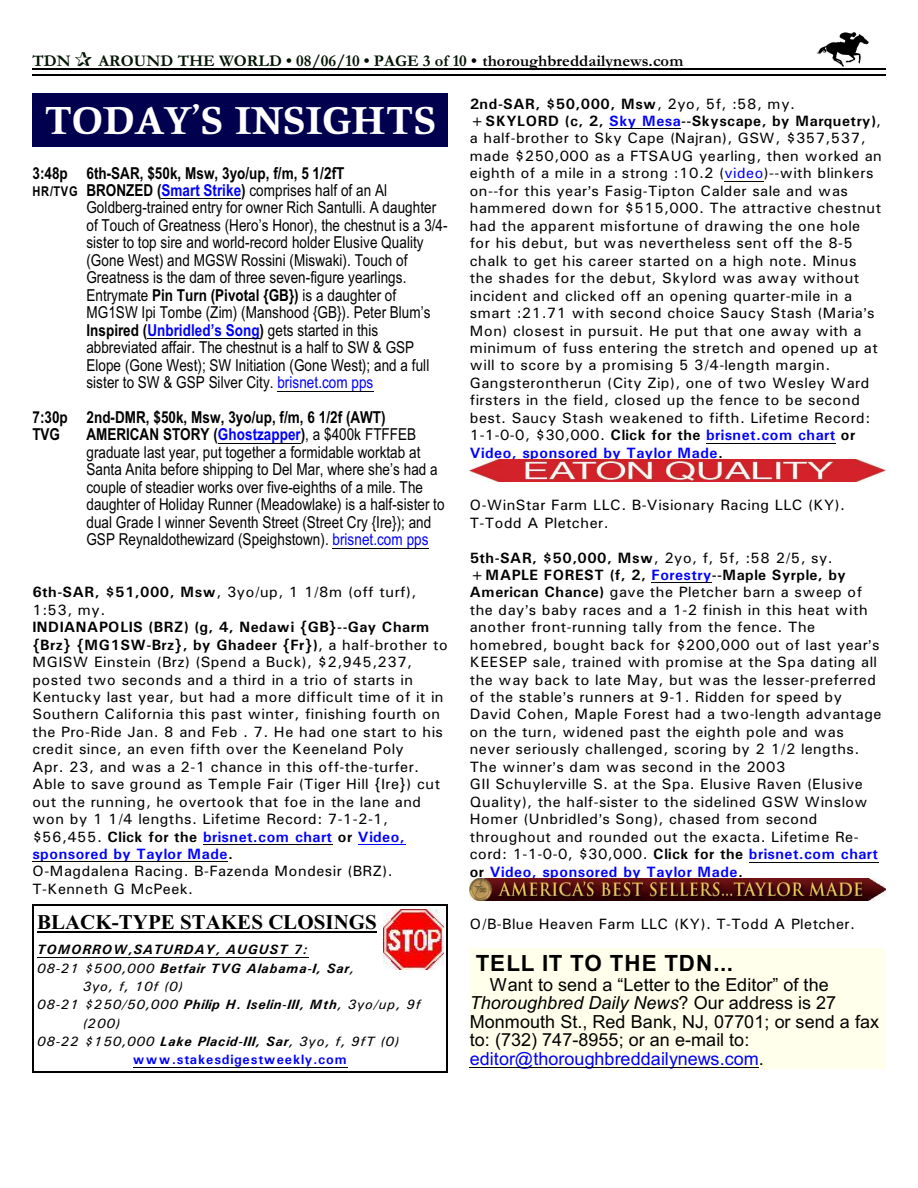
<style>
.page{position:relative;width:918px;height:1188px;background:#fff}
.page>*{position:absolute;margin:0;border:0;box-sizing:border-box;transform-origin:0 0}
.t1{font:700 48px "Oldstyle";color:#fff}
.t2{font:700 22.35px "Arial";letter-spacing:.04em;color:#000}
.t3{font:700 21px "Times New Roman";letter-spacing:.005em;color:#000}
.t4{font:18px/18.6px "Arial";letter-spacing:.005em;color:#000}
.t5{font:16.5px/17.4px "Arial Narrow";letter-spacing:.005em;color:#000}
.t6{font:700 16.5px/17.4px "Arial Narrow";letter-spacing:.005em;color:#000}
.t7{font:700 16.5px "Garamond";color:#001400}
.t8{font:15px/17.4px "Univers";letter-spacing:.03em;color:#000}
.t9{font:italic 13.5px "Univers";letter-spacing:.065em;color:#000}
.t10{font:italic 700 13.5px "Univers";letter-spacing:.065em;color:#000}
.t11{font:700 13.5px "Univers";letter-spacing:.065em;color:#00f}
.s1{color:#000}
.s2{font-weight:700;font-size:13.5px}
.s3{font-weight:700}
.s4{font-weight:700;color:#00f}
.s5{color:#00f}
.s6{font-weight:400}
.s7{font-style:italic}
</style>
<div class="page">
<img style="left:817px;top:32px;width:51px;height:34px">
<hr style="left:32px;top:68px;width:853px;height:1px;background:#000">
<hr style="left:32px;top:75px;width:853px;height:1px;background:#000">
<hr style="left:161px;top:199px;width:80px;height:1px;background:#000">
<hr style="left:147px;top:338px;width:113px;height:1px;background:#000">
<hr style="left:277px;top:391px;width:97px;height:1px;background:#000">
<hr style="left:218px;top:443px;width:83px;height:1px;background:#000">
<hr style="left:332px;top:548px;width:97px;height:1px;background:#000">
<div style="left:32px;top:93px;width:416px;height:54px;background:#00004f"></div>
<img style="left:383px;top:909px;width:60px;height:60px">
<hr style="left:37px;top:932px;width:340px;height:1px;background:#000">
<hr style="left:37px;top:957px;width:271px;height:1px;background:#000">
<hr style="left:133px;top:1067px;width:215px;height:1px;background:#000">
<hr style="left:32px;top:904px;width:2px;height:168px;background:#000">
<hr style="left:447px;top:904px;width:1px;height:168px;background:#000">
<hr style="left:32px;top:904px;width:416px;height:1px;background:#000">
<hr style="left:32px;top:1071px;width:416px;height:2px;background:#000">
<div style="left:470px;top:948px;width:415px;height:121px;background:#ffffeb"></div>
<hr style="left:470px;top:1067px;width:289px;height:1px;background:#000">
<hr style="left:203px;top:844px;width:130px;height:1px;background:#000">
<hr style="left:358px;top:844px;width:47px;height:1px;background:#00f">
<hr style="left:32px;top:861px;width:196px;height:1px;background:#000">
<hr style="left:609px;top:129px;width:72px;height:1px;background:#000">
<hr style="left:724px;top:181px;width:40px;height:1px;background:#000">
<hr style="left:706px;top:443px;width:130px;height:1px;background:#000">
<hr style="left:652px;top:582px;width:60px;height:1px;background:#000">
<hr style="left:749px;top:862px;width:130px;height:1px;background:#000">
<img style="left:470px;top:460px;width:416px;height:21px">
<img style="left:470px;top:879px;width:416px;height:21px">
<p class="t7" style="left:32px;top:55px;width:40px">TDN</p>
<p class="t7" style="left:98px;top:55px;width:586px">AROUND THE WORLD • 08/06/10 • PAGE 3 of 10 <span class="s1">• thoroughbreddailynews.com</span></p>
<h1 class="t1" style="left:45px;top:98px;width:392px">TODAY’S INSIGHTS</h1>
<p class="t6" style="left:32px;top:166px;width:313px">3:48p 6th-SAR, $50k, Msw, 3yo/up, f/m, 5 1/2fT</p>
<p class="t5" style="left:32px;top:183px;width:356px"><span class="s2">HR/TVG</span> <span class="s3">BRONZED (</span><span class="s4">Smart Strike</span><span class="s3">)</span> comprises half of an Al</p>
<p class="t5" style="left:86px;top:201px;width:351px">Goldberg-trained entry for owner Rich Santulli. A daughter</p>
<p class="t5" style="left:86px;top:218px;width:363px">of Touch of Greatness (Hero’s Honor), the chestnut is a 3/4-</p>
<p class="t5" style="left:86px;top:235px;width:339px">sister to top sire and world-record holder Elusive Quality</p>
<p class="t5" style="left:86px;top:253px;width:323px">(Gone West) and MGSW Rossini (Miswaki). Touch of</p>
<p class="t5" style="left:86px;top:270px;width:322px">Greatness is the dam of three seven-figure yearlings.</p>
<p class="t5" style="left:86px;top:288px;width:311px">Entrymate <span class="s3">Pin Turn (Pivotal {GB})</span> is a daughter of</p>
<p class="t5" style="left:86px;top:305px;width:346px">MG1SW Ipi Tombe (Zim) (Manshood {GB}). Peter Blum’s</p>
<p class="t5" style="left:86px;top:323px;width:293px"><span class="s3">Inspired (</span><span class="s4">Unbridled’s Song</span><span class="s3">)</span> gets started in this</p>
<p class="t5" style="left:86px;top:340px;width:329px">abbreviated affair. The chestnut is a half to SW &amp; GSP</p>
<p class="t5" style="left:86px;top:358px;width:344px">Elope (Gone West); SW Initiation (Gone West); and a full</p>
<p class="t5" style="left:86px;top:375px;width:289px">sister to SW &amp; GSP Silver City. <span class="s5">brisnet.com pps</span></p>
<p class="t6" style="left:32px;top:410px;width:355px">7:30p 2nd-DMR, $50k, Msw, 3yo/up, f/m, 6 1/2f (AWT)<br>TVG</p>
<p class="t5" style="left:86px;top:427px;width:360px"><span class="s3">AMERICAN STORY (</span><span class="s4">Ghostzapper</span><span class="s3">)</span>, a $400k FTFFEB graduate last year, put together a formidable worktab at Santa Anita before shipping to Del Mar, where she’s had a couple of steadier works over five-eighths of a mile. The daughter of Holiday Runner (Meadowlake) is a half-sister to dual Grade I winner Seventh Street (Street Cry {Ire}); and GSP Reynaldothewizard (Speighstown). <span class="s5">brisnet.com pps</span></p>
<p class="t8" style="left:32px;top:585px;width:386px"><span class="s3">6th-SAR, $51,000, Msw</span>, 3yo/up, 1 1/8m (off turf),<br>1:53, my.</p>
<p class="t8" style="left:32px;top:620px;width:417px"><span class="s3">INDIANAPOLIS (BRZ) (g, 4, Nedawi {GB}--Gay Charm {Brz} {MG1SW-Brz}, by Ghadeer {Fr})</span>, a half-brother to MGISW Einstein (Brz) (Spend a Buck), $2,945,237, posted two seconds and a third in a trio of starts in Kentucky last year, but had a more difficult time of it in Southern California this past winter, finishing fourth on the Pro-Ride Jan. 8 and Feb . 7. He had one start to his credit since, an even fifth over the Keeneland Poly<br>Apr. 23, and was a 2-1 chance in this off-the-turfer.<br>Able to save ground as Temple Fair (Tiger Hill {Ire}) cut out the running, he overtook that foe in the lane and won by 1 1/4 lengths. Lifetime Record: 7-1-2-1, $56,455. <span class="s3">Click for the</span> <span class="s4">brisnet.com chart</span> <span class="s3">or</span> <span class="s4">Video, sponsored by Taylor Made</span><span class="s3">.<br></span>O-Magdalena Racing. B-Fazenda Mondesir (BRZ).<br>T-Kenneth G McPeek.</p>
<h3 class="t3" style="left:37px;top:915px;width:341px">BLACK-TYPE STAKES CLOSINGS</h3>
<p class="t10" style="left:37px;top:945px;width:272px">TOMORROW,SATURDAY, AUGUST 7:</p>
<p class="t10" style="left:37px;top:963px;width:319px"><span class="s6">08-21 $500,000</span> Betfair TVG Alabama-I, Sar<span class="s6">,</span></p>
<p class="t9" style="left:83px;top:982px;width:102px">3yo, f, 10f (0)</p>
<p class="t9" style="left:37px;top:1000px;width:385px">08-21 $250/50,000 <span class="s3">Philip H. Iselin-III, Mth</span>, 3yo/up, 9f</p>
<p class="t9" style="left:83px;top:1018px;width:39px">(200)</p>
<p class="t9" style="left:37px;top:1037px;width:364px">08-22 $150,000 <span class="s3">Lake Placid-III, Sar</span>, 3yo, f, 9fT (0)</p>
<p class="t11" style="left:133px;top:1055px;width:215px">www.stakesdigestweekly.com</p>
<p class="t8" style="left:470px;top:96px;width:413px"><span class="s3">2nd-SAR, $50,000, Msw</span>, 2yo, 5f, :58, my. <span class="s3">+SKYLORD (c, 2,</span> <span class="s4">Sky Mesa</span><span class="s3">--Skyscape, by Marquetry)</span>, a half-brother to Sky Cape (Najran), GSW, $357,537, made $250,000 as a FTSAUG yearling, then worked an eighth of a mile in a strong :10.2 (<span class="s5">video</span>)--with blinkers on--for this year s Fasig-Tipton Calder sale and was hammered down for $515,000. The attractive chestnut had the apparent misfortune of drawing the one hole for his debut, but was nevertheless sent off the 8-5 chalk to get his career started on a high note. Minus the shades for the debut, Skylord was away without incident and clicked off an opening quarter-mile in a smart :21.71 with second choice Saucy Stash (Maria s Mon) closest in pursuit. He put that one away with a minimum of fuss entering the stretch and opened up at will to score by a promising 5 3/4-length margin.<br>Gangsterontherun (City Zip), one of two Wesley Ward firsters in the field, closed up the fence to be second best. Saucy Stash weakened to fifth. Lifetime Record:<br>1-1-0-0, $30,000. <span class="s3">Click for the</span> <span class="s4">brisnet.com chart</span> <span class="s3">or </span><span class="s4">Video, sponsored by Taylor Made</span><span class="s3">.</span></p>
<p class="t8" style="left:470px;top:498px;width:377px">O-WinStar Farm LLC. B-Visionary Racing LLC (KY).<br>T-Todd A Pletcher.</p>
<p class="t8" style="left:470px;top:550px;width:413px"><span class="s3">5th-SAR, $50,000, Msw</span>, 2yo, f, 5f, :58 2/5, sy. <span class="s3">+MAPLE FOREST (f, 2,</span> <span class="s4">Forestry</span><span class="s3">--Maple Syrple, by American Chance)</span> gave the Pletcher barn a sweep of the day s baby races and a 1-2 finish in this heat with another front-running tally from the fence. The homebred, bought back for $200,000 out of last year s KEESEP sale, trained with promise at the Spa dating all the way back to late May, but was the lesser-preferred of the stable s runners at 9-1. Ridden for speed by David Cohen, Maple Forest had a two-length advantage on the turn, widened past the eighth pole and was never seriously challenged, scoring by 2 1/2 lengths.<br>The winner s dam was second in the 2003<br>GII Schuylerville S. at the Spa. Elusive Raven (Elusive Quality), the half-sister to the sidelined GSW Winslow Homer (Unbridled s Song), chased from second throughout and rounded out the exacta. Lifetime Re&shy;cord: 1-1-0-0, $30,000. <span class="s3">Click for the</span> <span class="s4">brisnet.com chart </span><span class="s3">or</span> <span class="s4">Video, sponsored by Taylor Made</span><span class="s3">.</span></p>
<p class="t8" style="left:470px;top:916px;width:387px">O/B-Blue Heaven Farm LLC (KY). T-Todd A Pletcher.</p>
<h2 class="t2" style="left:476px;top:955px;width:259px">TELL IT TO THE TDN...</h2>
<p class="t4" style="left:470px;top:977px;width:411px;text-indent:20px">Want to send a “Letter to the Editor” of the <span class="s7">Thoroughbred Daily News</span>? Our address is 27<br>Monmouth St., Red Bank, NJ, 07701; or send a fax to: (732) 747-8955; or an e-mail to: <span class="s5">editor@thoroughbreddailynews.com</span>.</p>
</div>
